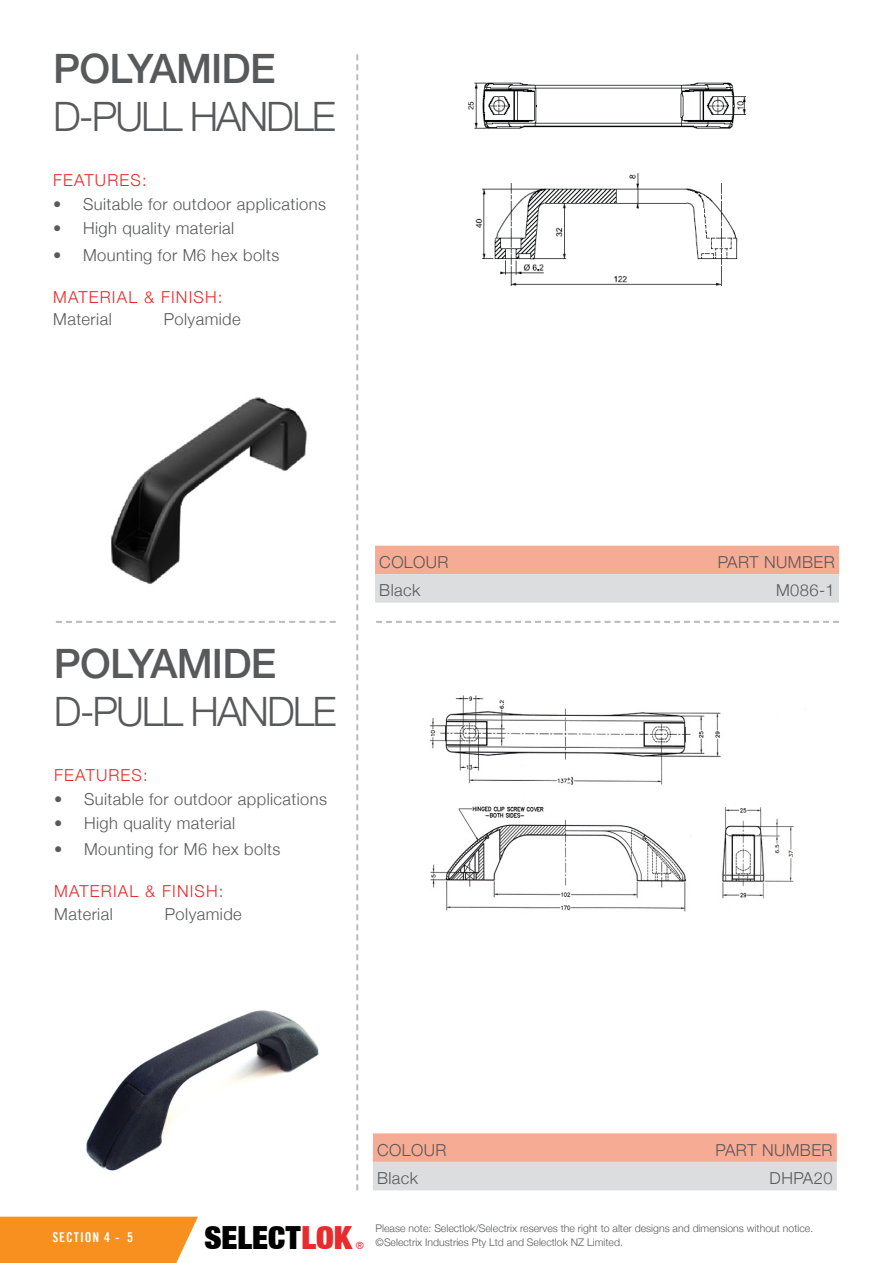
<style>
.page{position:relative;width:893px;height:1263px;background:#fff}
.page>*{position:absolute;margin:0;border:0;box-sizing:border-box;transform-origin:0 0}
.t1{font:300 40.5px "Helvetica Neue";letter-spacing:-.05em;color:#58595b}
.t2{font:500 40.5px "Helvetica Neue LT";letter-spacing:-.02em;color:#58595b}
.t3{font:900 expanded 31.95px "Helvetica Neue LT";color:#000}
.t4{font:300 16.5px "Helvetica Neue";letter-spacing:.025em;color:#58595b}
.t5{font:300 16.5px "Helvetica Neue";letter-spacing:.07em;color:#e82c2e}
.t6{font:13.5px "Trade Gothic LT Bold Cond Twenty";letter-spacing:.07em;color:#fff}
.t7{font:300 10.5px/13.5px "Helvetica Neue";color:#58595b}
.t8{font:condensed 10.2px "Helvetica Neue LT";color:#e82c2e}
.s1{color:#e82c2e}
</style>
<div class="page">
<img style="left:111px;top:397px;width:196px;height:187px">
<img style="left:468px;top:82px;width:278px;height:47px">
<img style="left:475px;top:173px;width:263px;height:113px">
<img style="left:86px;top:1010px;width:233px;height:161px">
<img style="left:429px;top:695px;width:365px;height:217px">
<svg style="left:356px;top:54px;width:2px;height:1136px"></svg>
<svg style="left:376px;top:621px;width:463px;height:2px"></svg>
<svg style="left:56px;top:621px;width:280px;height:2px"></svg>
<div style="left:0;top:1217px;width:198px;height:46px;background:#f7901e"></div>
<svg style="left:373px;top:1133px;width:464px;height:57px;background:#e9c4b9"></svg>
<svg style="left:375px;top:546px;width:464px;height:57px;background:#e9c4ba"></svg>
<h1 class="t2" style="left:53px;top:45px;width:224px">POLYAMIDE</h1>
<h1 class="t1" style="left:53px;top:92px;width:284px">D-PULL HANDLE</h1>
<p class="t5" style="left:53px;top:170px;width:95px">FEATURES:</p>
<p class="t4" style="left:53px;top:194px;width:274px">• Suitable for outdoor applications</p>
<p class="t4" style="left:53px;top:218px;width:183px">• High quality material</p>
<p class="t4" style="left:53px;top:245px;width:228px">• Mounting for M6 hex bolts</p>
<p class="t5" style="left:53px;top:287px;width:171px">MATERIAL &amp; FINISH:</p>
<p class="t4" style="left:53px;top:309px;width:60px">Material</p>
<p class="t4" style="left:164px;top:309px;width:78px">Polyamide</p>
<h1 class="t2" style="left:54px;top:639px;width:224px">POLYAMIDE</h1>
<h1 class="t1" style="left:54px;top:687px;width:284px">D-PULL HANDLE</h1>
<p class="t5" style="left:54px;top:765px;width:95px">FEATURES:</p>
<p class="t4" style="left:54px;top:789px;width:274px">• Suitable for outdoor applications</p>
<p class="t4" style="left:54px;top:813px;width:183px">• High quality material</p>
<p class="t4" style="left:54px;top:839px;width:228px">• Mounting for M6 hex bolts</p>
<p class="t5" style="left:54px;top:881px;width:171px">MATERIAL &amp; FINISH:</p>
<p class="t4" style="left:54px;top:904px;width:60px">Material</p>
<p class="t4" style="left:165px;top:904px;width:78px">Polyamide</p>
<p class="t4" style="left:379px;top:552px;width:71px">COLOUR</p>
<p class="t4" style="left:718px;top:552px;width:119px">PART NUMBER</p>
<p class="t4" style="left:379px;top:580px;width:43px">Black</p>
<p class="t4" style="left:776px;top:580px;width:60px">M086-1</p>
<p class="t4" style="left:377px;top:1140px;width:71px">COLOUR</p>
<p class="t4" style="left:715px;top:1140px;width:119px">PART NUMBER</p>
<p class="t4" style="left:377px;top:1168px;width:43px">Black</p>
<p class="t4" style="left:770px;top:1168px;width:64px">DHPA20</p>
<p class="t6" style="left:52px;top:1228px;width:69px">SECTION 4 -</p>
<p class="t7" style="left:376px;top:1221px;width:439px">Please note: Selectlok/Selectrix reserves the right to alter designs and dimensions without notice. ©Selectrix Industries Pty Ltd and Selectlok NZ Limited.</p>
<h2 class="t3" style="left:204px;top:1217px;width:149px">SELECT<span class="s1">LOK</span></h2>
<p class="t6" style="left:127px;top:1228px;width:7px">5</p>
<p class="t8" style="left:356px;top:1240px;width:10px">®</p>
</div>
